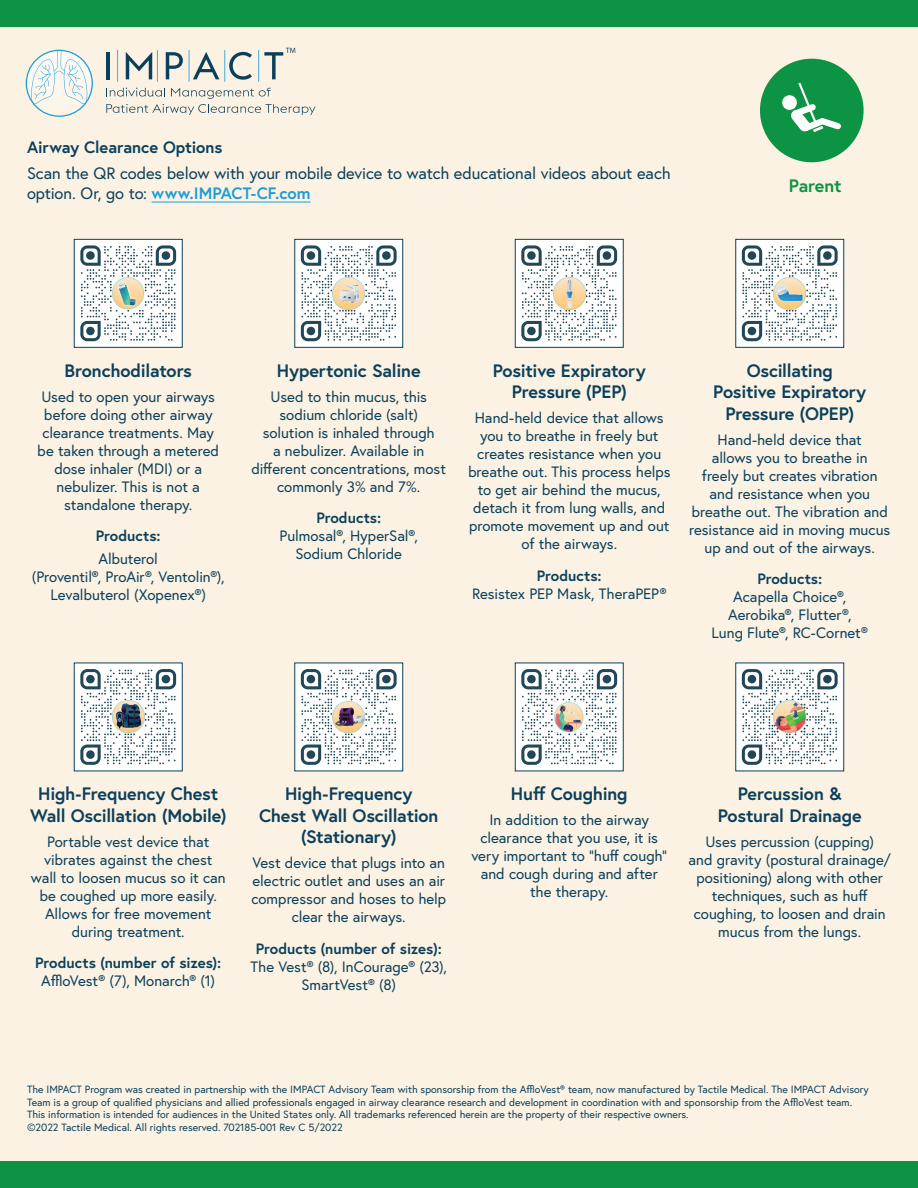
<style>
.page{position:relative;width:918px;height:1188px;background:#fcf2e3}
.page>*{position:absolute;margin:0;border:0;box-sizing:border-box;transform-origin:0 0}
.Clearance_Option_Tit{font:700 18px/21.6px "Europa";letter-spacing:-.01em;color:#0a405b;text-align:center}
.t1{font:700 18px "Europa";letter-spacing:-.015em;color:#0d9344}
.Clearance_Options_De{font:16.5px/19.8px "Europa";letter-spacing:-.005em;color:#0a405b}
.Clearance_Option_Tit-2{font:700 16.5px "Europa";letter-spacing:-.01em;color:#0a405b}
.Clearance_Options_De-2{font:15px/18px "Europa";letter-spacing:-.005em;color:#0a405b;text-align:center}
.Clearance_Opt_Prods{font:15px/18px "Europa";letter-spacing:-.005em;color:#0a405b;text-align:center}
.Clearance_Opt_Prods-2{font:700 15px "Europa";color:#0a405b}
.t2{font:10.5px/12.6px "Europa";color:#0a405b}
.s1{font-weight:700;color:#1b9dd9}
.s2{font-weight:700}
</style>
<div class="page">
<svg style="left:26px;top:50px;width:67px;height:67px"></svg>
<svg style="left:106px;top:88px;width:210px;height:27px"></svg>
<hr style="left:106px;top:52px;width:3px;height:27px;background:#0a405b">
<svg style="left:126px;top:52px;width:26px;height:27px"></svg>
<svg style="left:166px;top:52px;width:17px;height:27px"></svg>
<svg style="left:193px;top:52px;width:26px;height:27px"></svg>
<svg style="left:229px;top:52px;width:23px;height:28px"></svg>
<hr style="left:157px;top:50px;width:1px;height:32px;background:#1b9dd9">
<hr style="left:189px;top:50px;width:1px;height:32px;background:#1b9dd9">
<hr style="left:224px;top:50px;width:1px;height:32px;background:#1b9dd9">
<hr style="left:258px;top:50px;width:1px;height:32px;background:#1b9dd9">
<hr style="left:117px;top:50px;width:1px;height:32px;background:#1b9dd9">
<svg style="left:264px;top:48px;width:31px;height:31px"></svg>
<hr style="left:152px;top:202px;width:159px;height:1px;background:#1b9dd9">
<div style="left:516px;top:663px;width:107px;height:108px;background:#fff"></div>
<svg style="left:521px;top:669px;width:96px;height:96px"></svg>
<div style="left:527px;top:675px;width:9px;height:8px;background:#214758;border-radius:50%"></div>
<div style="left:603px;top:675px;width:8px;height:8px;background:#214758;border-radius:50%"></div>
<div style="left:527px;top:750px;width:9px;height:9px;background:#214758;border-radius:50%"></div>
<img style="left:553px;top:703px;width:32px;height:28px">
<div style="left:295px;top:663px;width:107px;height:108px;background:#fff"></div>
<svg style="left:301px;top:669px;width:96px;height:96px"></svg>
<div style="left:307px;top:675px;width:8px;height:8px;background:#214758;border-radius:50%"></div>
<div style="left:382px;top:675px;width:9px;height:8px;background:#214758;border-radius:50%"></div>
<div style="left:307px;top:750px;width:8px;height:9px;background:#214758;border-radius:50%"></div>
<img style="left:333px;top:701px;width:32px;height:32px">
<div style="left:75px;top:663px;width:107px;height:108px;background:#fff"></div>
<svg style="left:80px;top:669px;width:96px;height:96px"></svg>
<div style="left:86px;top:675px;width:9px;height:8px;background:#214758;border-radius:50%"></div>
<div style="left:162px;top:675px;width:8px;height:8px;background:#214758;border-radius:50%"></div>
<div style="left:86px;top:750px;width:9px;height:9px;background:#214758;border-radius:50%"></div>
<img style="left:112px;top:701px;width:32px;height:32px">
<div style="left:736px;top:240px;width:107px;height:107px;background:#fff"></div>
<svg style="left:742px;top:245px;width:96px;height:96px"></svg>
<div style="left:748px;top:251px;width:8px;height:9px;background:#214758;border-radius:50%"></div>
<div style="left:823px;top:251px;width:9px;height:9px;background:#214758;border-radius:50%"></div>
<div style="left:748px;top:327px;width:8px;height:8px;background:#214758;border-radius:50%"></div>
<img style="left:774px;top:277px;width:32px;height:32px">
<div style="left:735px;top:239px;width:109px;height:109px;border:1px solid #0a405b"></div>
<div style="left:516px;top:240px;width:107px;height:107px;background:#fff"></div>
<svg style="left:521px;top:245px;width:96px;height:96px"></svg>
<div style="left:527px;top:251px;width:9px;height:9px;background:#214758;border-radius:50%"></div>
<div style="left:603px;top:251px;width:8px;height:9px;background:#214758;border-radius:50%"></div>
<div style="left:527px;top:327px;width:9px;height:8px;background:#214758;border-radius:50%"></div>
<img style="left:553px;top:277px;width:32px;height:32px">
<div style="left:515px;top:239px;width:109px;height:109px;border:1px solid #0a405b"></div>
<div style="left:295px;top:240px;width:107px;height:107px;background:#fff"></div>
<svg style="left:301px;top:245px;width:96px;height:96px"></svg>
<div style="left:307px;top:251px;width:8px;height:9px;background:#214758;border-radius:50%"></div>
<div style="left:382px;top:251px;width:9px;height:9px;background:#214758;border-radius:50%"></div>
<div style="left:307px;top:327px;width:8px;height:8px;background:#214758;border-radius:50%"></div>
<img style="left:333px;top:277px;width:32px;height:32px">
<div style="left:294px;top:239px;width:109px;height:109px;border:1px solid #0a405b"></div>
<div style="left:75px;top:240px;width:107px;height:107px;background:#fff"></div>
<svg style="left:80px;top:245px;width:96px;height:96px"></svg>
<div style="left:86px;top:251px;width:9px;height:9px;background:#214758;border-radius:50%"></div>
<div style="left:162px;top:251px;width:8px;height:9px;background:#214758;border-radius:50%"></div>
<div style="left:86px;top:327px;width:9px;height:8px;background:#214758;border-radius:50%"></div>
<img style="left:113px;top:277px;width:31px;height:32px">
<div style="left:74px;top:239px;width:109px;height:109px;border:1px solid #0a405b"></div>
<div style="left:736px;top:663px;width:107px;height:108px;background:#fff"></div>
<svg style="left:742px;top:669px;width:96px;height:96px"></svg>
<div style="left:748px;top:675px;width:8px;height:8px;background:#214658;border-radius:50%"></div>
<div style="left:823px;top:675px;width:9px;height:8px;background:#214658;border-radius:50%"></div>
<div style="left:748px;top:750px;width:8px;height:9px;background:#214658;border-radius:50%"></div>
<img style="left:774px;top:701px;width:32px;height:32px">
<div style="left:0;top:1161px;width:918px;height:27px;background:#0d9344"></div>
<div style="left:0;top:0;width:918px;height:27px;background:#0d9344"></div>
<div style="left:760px;top:59px;width:104px;height:103px;background:#0d9344;border-radius:50%"></div>
<svg style="left:782px;top:83px;width:59px;height:49px"></svg>
<p class="Clearance_Option_Tit-2" style="left:27px;top:136px;width:197px">Airway Clearance Options</p>
<p class="Clearance_Options_De" style="left:27px;top:163px;width:645px">Scan the QR codes below with your mobile device to watch educational videos about each option. Or, go to: <span class="s1">www.IMPACT-CF.com</span></p>
<p class="t1" style="left:789px;top:173px;width:54px">Parent</p>
<p class="Clearance_Option_Tit" style="left:64px;top:359px;width:129px">Bronchodilators</p>
<p class="Clearance_Options_De-2" style="left:37px;top:387px;width:183px">Used to open your airways before doing other airway clearance treatments. May be taken through a metered dose inhaler (MDI) or a nebulizer. This is not a standalone therapy.</p>
<p class="Clearance_Opt_Prods-2" style="left:96px;top:526px;width:66px">Products:</p>
<p class="Clearance_Opt_Prods" style="left:32px;top:549px;width:194px">Albuterol<br>(Proventil®, ProAir®, Ventolin®),<br>Levalbuterol (Xopenex®)</p>
<p class="Clearance_Option_Tit" style="left:277px;top:359px;width:145px">Hypertonic Saline</p>
<p class="Clearance_Options_De-2" style="left:251px;top:387px;width:196px">Used to thin mucus, this sodium chloride (salt)<br>solution is inhaled through<br>a nebulizer. Available in different concentrations, most commonly 3% and 7%.</p>
<p class="Clearance_Opt_Prods" style="left:280px;top:509px;width:140px"><span class="s2">Products:<br></span>Pulmosal®, HyperSal®,<br>Sodium Chloride</p>
<p class="Clearance_Option_Tit" style="left:493px;top:359px;width:154px">Positive Expiratory<br>Pressure (PEP)</p>
<p class="Clearance_Options_De-2" style="left:468px;top:409px;width:204px">Hand-held device that allows you to breathe in freely but creates resistance when you breathe out. This process helps to get air behind the mucus, detach it from lung walls, and promote movement up and out of the airways.</p>
<p class="Clearance_Opt_Prods" style="left:472px;top:566px;width:196px"><span class="s2">Products:<br></span>Resistex PEP Mask, TheraPEP®</p>
<p class="Clearance_Option_Tit" style="left:713px;top:359px;width:154px">Oscillating<br>Positive Expiratory<br>Pressure (OPEP)</p>
<p class="Clearance_Options_De-2" style="left:689px;top:430px;width:203px">Hand-held device that<br>allows you to breathe in<br>freely but creates vibration and resistance when you breathe out. The vibration and resistance aid in moving mucus up and out of the airways.</p>
<p class="Clearance_Opt_Prods" style="left:712px;top:570px;width:158px"><span class="s2">Products:<br></span>Acapella Choice®,<br>Aerobika®, Flutter®,<br>Lung Flute®, RC-Cornet®</p>
<p class="Clearance_Option_Tit" style="left:30px;top:783px;width:198px">High-Frequency Chest<br>Wall Oscillation (Mobile)</p>
<p class="Clearance_Options_De-2" style="left:31px;top:832px;width:197px">Portable vest device that vibrates against the chest wall to loosen mucus so it can be coughed up more easily.<br>Allows for free movement during treatment.</p>
<p class="Clearance_Opt_Prods" style="left:35px;top:954px;width:188px"><span class="s2">Products (number of sizes):<br></span>AffloVest® (7), Monarch® (1)</p>
<p class="Clearance_Option_Tit" style="left:259px;top:783px;width:181px">High-Frequency<br>Chest Wall Oscillation (Stationary)</p>
<p class="Clearance_Options_De-2" style="left:251px;top:854px;width:196px">Vest device that plugs into an electric outlet and uses an air compressor and hoses to help clear the airways.</p>
<p class="Clearance_Opt_Prods" style="left:251px;top:939px;width:198px"><span class="s2">Products (number of sizes):<br></span>The Vest® (8), InCourage® (23),<br>SmartVest® (8)</p>
<p class="Clearance_Option_Tit" style="left:511px;top:783px;width:118px">Huff Coughing</p>
<p class="Clearance_Options_De-2" style="left:471px;top:810px;width:197px">In addition to the airway clearance that you use, it is very important to “huff cough” and cough during and after the therapy.</p>
<p class="Clearance_Option_Tit" style="left:718px;top:783px;width:146px">Percussion &amp;<br>Postural Drainage</p>
<p class="Clearance_Options_De-2" style="left:689px;top:832px;width:204px">Uses percussion (cupping)<br>and gravity (postural drainage/ positioning) along with other techniques, such as huff coughing, to loosen and drain mucus from the lungs.</p>
<p class="t2" style="left:27px;top:1083px;width:843px">The IMPACT Program was created in partnership with the IMPACT Advisory Team with sponsorship from the AffloVest® team, now manufactured by Tactile Medical. The IMPACT Advisory<br>Team is a group of qualified physicians and allied professionals engaged in airway clearance research and development in coordination with and sponsorship from the AffloVest team.</p>
<p class="t2" style="left:27px;top:1108px;width:663px">This information is intended for audiences in the United States only. All trademarks referenced herein are the property of their respective owners.</p>
<p class="t2" style="left:27px;top:1121px;width:317px">©2022 Tactile Medical. All rights reserved. 702185-001 Rev C 5/2022</p>
</div>
